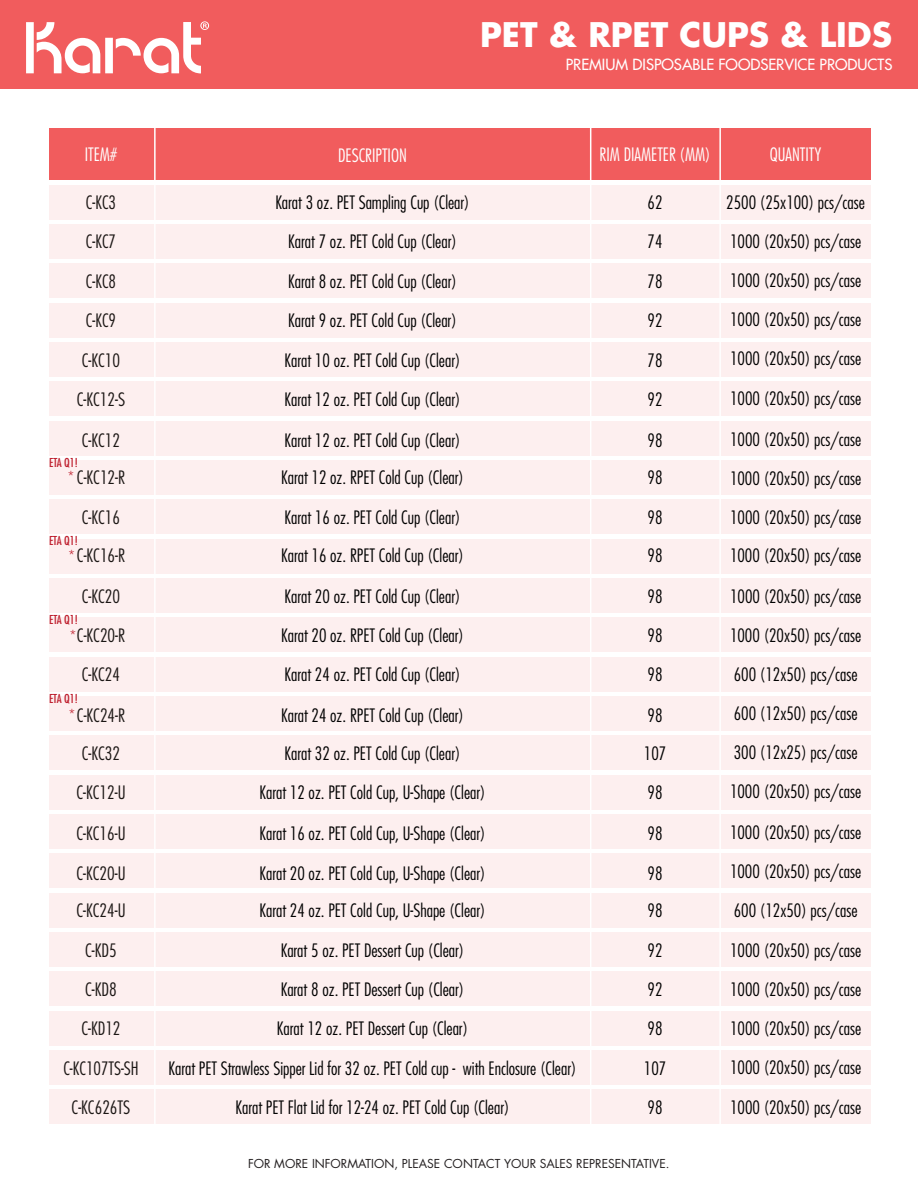
<style>
.page{position:relative;width:918px;height:1188px;background:#fff}
.page>*{position:absolute;margin:0;border:0;box-sizing:border-box;transform-origin:0 0}
.t1{font:700 33px "Futura Std";color:#fff}
.t2{font:300 condensed 18px/39.5px "Futura Std";color:#020202}
.t3{font:300 condensed 18px/39.5px "Futura Std";color:#1c1715;text-align:center}
.t4{font:300 condensed 18px "Futura Std";color:#fff}
.t5{font:500 15px "Futura Std";color:#fff}
.t6{font:300 13.5px "Futura Std";color:#bf202f}
.t7{font:12px "Futura Std";color:#231f20}
.t8{font:condensed 12px "Futura Std";color:#bf202f}
</style>
<div class="page">
<div style="left:49px;top:128px;width:822px;height:51px;background:#f15c5d"></div>
<div style="left:49px;top:185px;width:822px;height:34px;background:#fdefef"></div>
<div style="left:49px;top:224px;width:822px;height:35px;background:#fdefef"></div>
<div style="left:49px;top:264px;width:822px;height:34px;background:#fdefef"></div>
<div style="left:49px;top:303px;width:822px;height:34px;background:#fdefef"></div>
<div style="left:49px;top:342px;width:822px;height:35px;background:#fdefef"></div>
<div style="left:49px;top:382px;width:822px;height:34px;background:#fdefef"></div>
<div style="left:49px;top:421px;width:822px;height:34px;background:#fdefef"></div>
<div style="left:49px;top:460px;width:822px;height:35px;background:#fdefef"></div>
<div style="left:49px;top:500px;width:822px;height:34px;background:#fdefef"></div>
<div style="left:49px;top:539px;width:822px;height:34px;background:#fdefef"></div>
<div style="left:49px;top:578px;width:822px;height:35px;background:#fdefef"></div>
<div style="left:49px;top:618px;width:822px;height:34px;background:#fdefef"></div>
<div style="left:49px;top:657px;width:822px;height:34px;background:#fdefef"></div>
<div style="left:49px;top:696px;width:822px;height:35px;background:#fdefef"></div>
<div style="left:49px;top:736px;width:822px;height:34px;background:#fdefef"></div>
<div style="left:49px;top:775px;width:822px;height:34px;background:#fdefef"></div>
<div style="left:49px;top:814px;width:822px;height:35px;background:#fdefef"></div>
<div style="left:49px;top:854px;width:822px;height:34px;background:#fdefef"></div>
<div style="left:49px;top:893px;width:822px;height:34px;background:#fdefef"></div>
<div style="left:49px;top:932px;width:822px;height:35px;background:#fdefef"></div>
<div style="left:49px;top:972px;width:822px;height:34px;background:#fdefef"></div>
<div style="left:49px;top:1011px;width:822px;height:34px;background:#fdefef"></div>
<div style="left:49px;top:1050px;width:822px;height:35px;background:#fdefef"></div>
<div style="left:49px;top:1090px;width:822px;height:34px;background:#fdefef"></div>
<hr style="left:719px;top:113px;width:2px;height:1023px;background:#fff">
<hr style="left:590px;top:113px;width:1px;height:1023px;background:#fff">
<hr style="left:154px;top:110px;width:2px;height:1018px;background:#fff">
<div style="left:0;top:0;width:918px;height:88px;background:#f15c5d"></div>
<svg style="left:26px;top:21px;width:183px;height:52px"></svg>
<h1 class="t1" style="left:480px;top:13px;width:413px">PET &amp; RPET CUPS &amp; LIDS</h1>
<p class="t5" style="left:566px;top:55px;width:328px">PREMIUM DISPOSABLE FOODSERVICE PRODUCTS</p>
<p class="t4" style="left:85px;top:143px;width:34px">ITEM#</p>
<p class="t4" style="left:338px;top:145px;width:70px">DESCRIPTION</p>
<p class="t4" style="left:600px;top:143px;width:113px">RIM DIAMETER (MM)</p>
<p class="t4" style="left:770px;top:143px;width:53px">QUANTITY</p>
<p class="t3" style="left:86px;top:183px;width:32px">C-KC3</p>
<p class="t2" style="left:275px;top:183px;width:196px">Karat 3 oz. PET Sampling Cup (Clear)</p>
<p class="t2" style="left:648px;top:183px;width:16px">62</p>
<p class="t2" style="left:726px;top:183px;width:140px">2500 (25x100) pcs/case</p>
<p class="t3" style="left:86px;top:222px;width:32px">C-KC7</p>
<p class="t2" style="left:288px;top:222px;width:170px">Karat 7 oz. PET Cold Cup (Clear)</p>
<p class="t2" style="left:648px;top:222px;width:16px">74</p>
<p class="t2" style="left:730px;top:222px;width:133px;line-height:38.4px">1000 (20x50) pcs/case<br>1000 (20x50) pcs/case</p>
<p class="t3" style="left:86px;top:262px;width:32px">C-KC8</p>
<p class="t2" style="left:288px;top:262px;width:170px">Karat 8 oz. PET Cold Cup (Clear)</p>
<p class="t2" style="left:648px;top:261px;width:16px">78</p>
<p class="t3" style="left:77px;top:301px;width:50px">C-KC9<br>C-KC10<br>C-KC12-S</p>
<p class="t3" style="left:82px;top:421px;width:40px">C-KC12</p>
<p class="t8" style="left:49px;top:456px;width:30px">ETA Q1!</p>
<p class="t2" style="left:285px;top:301px;width:177px">Karat 9 oz. PET Cold Cup (Clear)<br>Karat 10 oz. PET Cold Cup (Clear)<br>Karat 12 oz. PET Cold Cup (Clear)</p>
<p class="t2" style="left:285px;top:421px;width:177px">Karat 12 oz. PET Cold Cup (Clear)</p>
<p class="t2" style="left:648px;top:301px;width:16px;text-align:justify">92<br>78<br>92</p>
<p class="t2" style="left:648px;top:421px;width:16px">98</p>
<p class="t2" style="left:730px;top:300px;width:133px">1000 (20x50) pcs/case</p>
<p class="t2" style="left:730px;top:339px;width:133px">1000 (20x50) pcs/case</p>
<p class="t2" style="left:730px;top:378px;width:133px">1000 (20x50) pcs/case</p>
<p class="t2" style="left:730px;top:419px;width:133px">1000 (20x50) pcs/case</p>
<p class="t3" style="left:77px;top:458px;width:50px">C-KC12-R</p>
<p class="t2" style="left:281px;top:458px;width:184px">Karat 12 oz. RPET Cold Cup (Clear)</p>
<p class="t2" style="left:648px;top:458px;width:16px">98</p>
<p class="t2" style="left:730px;top:458px;width:133px">1000 (20x50) pcs/case</p>
<p class="t2" style="left:648px;top:497px;width:16px">98</p>
<p class="t3" style="left:77px;top:536px;width:50px">C-KC16-R</p>
<p class="t2" style="left:281px;top:536px;width:184px">Karat 16 oz. RPET Cold Cup (Clear)</p>
<p class="t2" style="left:648px;top:536px;width:16px">98</p>
<p class="t2" style="left:730px;top:536px;width:133px">1000 (20x50) pcs/case</p>
<p class="t2" style="left:648px;top:577px;width:16px">98</p>
<p class="t6" style="left:67px;top:468px;width:10px">*</p>
<p class="t2" style="left:730px;top:497px;width:133px">1000 (20x50) pcs/case</p>
<p class="t2" style="left:285px;top:497px;width:177px">Karat 16 oz. PET Cold Cup (Clear)</p>
<p class="t3" style="left:82px;top:497px;width:40px">C-KC16</p>
<p class="t8" style="left:49px;top:534px;width:30px">ETA Q1!</p>
<p class="t6" style="left:68px;top:547px;width:10px">*</p>
<p class="t2" style="left:730px;top:576px;width:133px">1000 (20x50) pcs/case</p>
<p class="t2" style="left:285px;top:577px;width:177px">Karat 20 oz. PET Cold Cup (Clear)</p>
<p class="t3" style="left:82px;top:576px;width:40px">C-KC20</p>
<p class="t8" style="left:49px;top:612px;width:30px">ETA Q1!</p>
<p class="t3" style="left:77px;top:616px;width:50px">C-KC20-R</p>
<p class="t2" style="left:281px;top:616px;width:184px">Karat 20 oz. RPET Cold Cup (Clear)</p>
<p class="t2" style="left:648px;top:616px;width:16px">98</p>
<p class="t2" style="left:730px;top:616px;width:133px">1000 (20x50) pcs/case</p>
<p class="t2" style="left:648px;top:654px;width:16px">98</p>
<p class="t6" style="left:69px;top:627px;width:10px">*</p>
<p class="t2" style="left:285px;top:654px;width:177px">Karat 24 oz. PET Cold Cup (Clear)</p>
<p class="t2" style="left:734px;top:654px;width:125px">600 (12x50) pcs/case</p>
<p class="t3" style="left:82px;top:654px;width:40px">C-KC24</p>
<p class="t8" style="left:49px;top:691px;width:30px">ETA Q1!</p>
<p class="t3" style="left:77px;top:695px;width:50px">C-KC24-R</p>
<p class="t2" style="left:281px;top:695px;width:184px">Karat 24 oz. RPET Cold Cup (Clear)</p>
<p class="t2" style="left:648px;top:695px;width:16px">98</p>
<p class="t2" style="left:734px;top:695px;width:125px;line-height:38.2px">600 (12x50) pcs/case<br>300 (12x25) pcs/case</p>
<p class="t3" style="left:76px;top:773px;width:51px">C-KC12-U</p>
<p class="t3" style="left:76px;top:814px;width:51px;text-align:left">C-KC16-U<br>C-KC20-U</p>
<p class="t3" style="left:76px;top:891px;width:51px">C-KC24-U</p>
<p class="t6" style="left:68px;top:706px;width:10px">*</p>
<p class="t2" style="left:285px;top:734px;width:177px">Karat 32 oz. PET Cold Cup (Clear)</p>
<p class="t3" style="left:82px;top:734px;width:40px">C-KC32</p>
<p class="t2" style="left:644px;top:734px;width:24px">107</p>
<p class="t2" style="left:730px;top:772px;width:133px">1000 (20x50) pcs/case</p>
<p class="t2" style="left:730px;top:813px;width:133px;text-align:justify">1000 (20x50) pcs/case 1000 (20x50) pcs/case 600 (12x50) pcs/case</p>
<p class="t2" style="left:259px;top:773px;width:228px">Karat 12 oz. PET Cold Cup, U-Shape (Clear)</p>
<p class="t2" style="left:259px;top:814px;width:228px">Karat 16 oz. PET Cold Cup, U-Shape (Clear)<br>Karat 20 oz. PET Cold Cup, U-Shape (Clear)</p>
<p class="t2" style="left:259px;top:891px;width:228px">Karat 24 oz. PET Cold Cup, U-Shape (Clear)</p>
<p class="t2" style="left:648px;top:773px;width:16px">98</p>
<p class="t2" style="left:648px;top:814px;width:16px">98<br>98</p>
<p class="t2" style="left:648px;top:891px;width:16px">98</p>
<p class="t3" style="left:81px;top:930px;width:41px;text-align:left">C-KD5<br>C-KD8<br>C-KD12</p>
<p class="t3" style="left:63px;top:1049px;width:77px;line-height:39px">C-KC107TS-SH<br>C-KC626TS</p>
<p class="t2" style="left:277px;top:930px;width:193px">Karat 5 oz. PET Dessert Cup (Clear)<br>Karat 8 oz. PET Dessert Cup (Clear)<br>Karat 12 oz. PET Dessert Cup (Clear)</p>
<p class="t2" style="left:169px;top:1049px;width:410px;line-height:39px;text-align:center">Karat PET Strawless Sipper Lid for 32 oz. PET Cold cup - with Enclosure (Clear)<br>Karat PET Flat Lid for 12-24 oz. PET Cold Cup (Clear)</p>
<p class="t2" style="left:648px;top:930px;width:16px">92<br>92</p>
<p class="t2" style="left:648px;top:1009px;width:16px">98</p>
<p class="t2" style="left:644px;top:1049px;width:24px">107</p>
<p class="t2" style="left:648px;top:1088px;width:16px">98</p>
<p class="t7" style="left:248px;top:1156px;width:423px">FOR MORE INFORMATION, PLEASE CONTACT YOUR SALES REPRESENTATIVE.</p>
<p class="t2" style="left:730px;top:930px;width:133px">1000 (20x50) pcs/case</p>
<p class="t2" style="left:730px;top:970px;width:133px">1000 (20x50) pcs/case</p>
<p class="t2" style="left:730px;top:1009px;width:133px">1000 (20x50) pcs/case</p>
<p class="t2" style="left:730px;top:1047px;width:133px">1000 (20x50) pcs/case</p>
<p class="t2" style="left:730px;top:1088px;width:133px">1000 (20x50) pcs/case</p>
</div>
